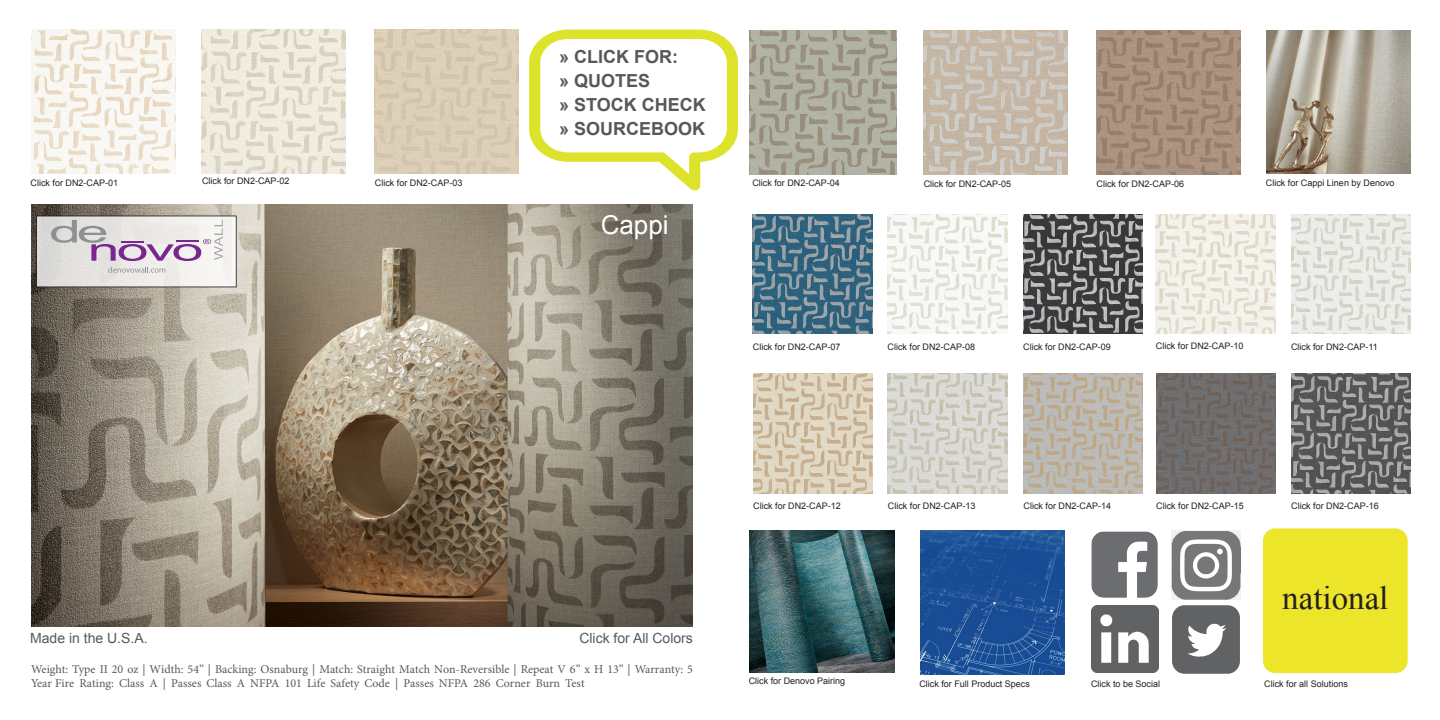
<style>
.page{position:relative;width:1440px;height:720px;background:#fff}
.page>*{position:absolute;margin:0;border:0;box-sizing:border-box;transform-origin:0 0}
.t1{font:33px "Times New Roman";color:#231f20}
.t2{font:26px "Arial";color:#fff}
.t3{font:700 18px "Arial";color:#57585a}
.t4{font:14px "Arial";color:#57585a}
.t5{font:12px/14.4px "Minion Pro";color:#57585a}
.t6{font:9px "Arial";color:#231f20}
</style>
<div class="page">
<img style="left:31px;top:204px;width:662px;height:422px">
<div style="left:1263px;top:528px;width:145px;height:145px;background:#ede52a;border-radius:12px"></div>
<img style="left:31px;top:29px;width:144px;height:144px">
<img style="left:202px;top:29px;width:144px;height:144px">
<img style="left:374px;top:30px;width:144px;height:143px">
<img style="left:1091px;top:531px;width:67px;height:67px">
<img style="left:1172px;top:531px;width:68px;height:66px">
<img style="left:1091px;top:605px;width:68px;height:68px">
<img style="left:1171px;top:597px;width:70px;height:77px">
<img style="left:921px;top:531px;width:144px;height:144px">
<img style="left:749px;top:531px;width:145px;height:142px">
<svg style="left:529px;top:30px;width:209px;height:160px"></svg>
<div style="left:36px;top:216px;width:200px;height:71px;background:linear-gradient(to right,#dbd9d7,#faf9f5)"></div>
<svg style="left:51px;top:220px;width:172px;height:41px;background:#d4c9d3"></svg>
<svg style="left:108px;top:267px;width:57px;height:6px"></svg>
<img style="left:749px;top:30px;width:148px;height:144px">
<img style="left:924px;top:30px;width:144px;height:144px">
<img style="left:1096px;top:31px;width:144px;height:144px">
<img style="left:1266px;top:30px;width:144px;height:144px">
<img style="left:1291px;top:214px;width:119px;height:120px">
<img style="left:1156px;top:214px;width:119px;height:120px">
<img style="left:1023px;top:214px;width:120px;height:120px">
<img style="left:888px;top:214px;width:119px;height:120px">
<img style="left:753px;top:214px;width:119px;height:120px">
<img style="left:1291px;top:374px;width:120px;height:120px">
<img style="left:1156px;top:374px;width:120px;height:120px">
<img style="left:1024px;top:374px;width:119px;height:120px">
<img style="left:888px;top:374px;width:119px;height:120px">
<img style="left:753px;top:374px;width:120px;height:120px">
<p class="t6" style="left:31px;top:177px;width:89px">Click for DN2-CAP-01</p>
<p class="t6" style="left:202px;top:175px;width:89px">Click for DN2-CAP-02</p>
<p class="t6" style="left:375px;top:177px;width:89px">Click for DN2-CAP-03</p>
<p class="t3" style="left:559px;top:45px;width:120px">» CLICK FOR:</p>
<p class="t3" style="left:559px;top:69px;width:93px">» QUOTES</p>
<p class="t3" style="left:559px;top:93px;width:148px">» STOCK CHECK</p>
<p class="t3" style="left:559px;top:117px;width:148px">» SOURCEBOOK</p>
<p class="t2" style="left:601px;top:208px;width:69px">Cappi</p>
<p class="t6" style="left:752px;top:177px;width:89px">Click for DN2-CAP-04</p>
<p class="t6" style="left:924px;top:177px;width:89px">Click for DN2-CAP-05</p>
<p class="t6" style="left:1097px;top:178px;width:89px">Click for DN2-CAP-06</p>
<p class="t6" style="left:1266px;top:177px;width:130px">Click for Cappi Linen by Denovo</p>
<p class="t6" style="left:753px;top:341px;width:89px">Click for DN2-CAP-07</p>
<p class="t6" style="left:888px;top:341px;width:89px">Click for DN2-CAP-08</p>
<p class="t6" style="left:1023px;top:341px;width:89px">Click for DN2-CAP-09</p>
<p class="t6" style="left:1156px;top:340px;width:89px">Click for DN2-CAP-10</p>
<p class="t6" style="left:1291px;top:341px;width:88px">Click for DN2-CAP-11</p>
<p class="t4" style="left:30px;top:629px;width:119px">Made in the U.S.A.</p>
<p class="t4" style="left:579px;top:629px;width:115px">Click for All Colors</p>
<p class="t5" style="left:31px;top:662px;width:663px">Weight: Type II 20 oz | Width: 54” | Backing: Osnaburg | Match: Straight Match Non-Reversible | Repeat V 6” x H 13” | Warranty: 5<br>Year Fire Rating: Class A | Passes Class A NFPA 101 Life Safety Code | Passes NFPA 286 Corner Burn Test</p>
<p class="t6" style="left:753px;top:500px;width:89px">Click for DN2-CAP-12</p>
<p class="t6" style="left:888px;top:500px;width:89px">Click for DN2-CAP-13</p>
<p class="t6" style="left:1024px;top:500px;width:89px">Click for DN2-CAP-14</p>
<p class="t6" style="left:1156px;top:499px;width:89px">Click for DN2-CAP-15</p>
<p class="t6" style="left:1291px;top:500px;width:89px">Click for DN2-CAP-16</p>
<p class="t1" style="left:1282px;top:576px;width:108px">national</p>
<p class="t6" style="left:749px;top:675px;width:98px">Click for Denovo Pairing</p>
<p class="t6" style="left:919px;top:678px;width:112px">Click for Full Product Specs</p>
<p class="t6" style="left:1091px;top:678px;width:71px">Click to be Social</p>
<p class="t6" style="left:1264px;top:678px;width:85px">Click for all Solutions</p>
</div>
